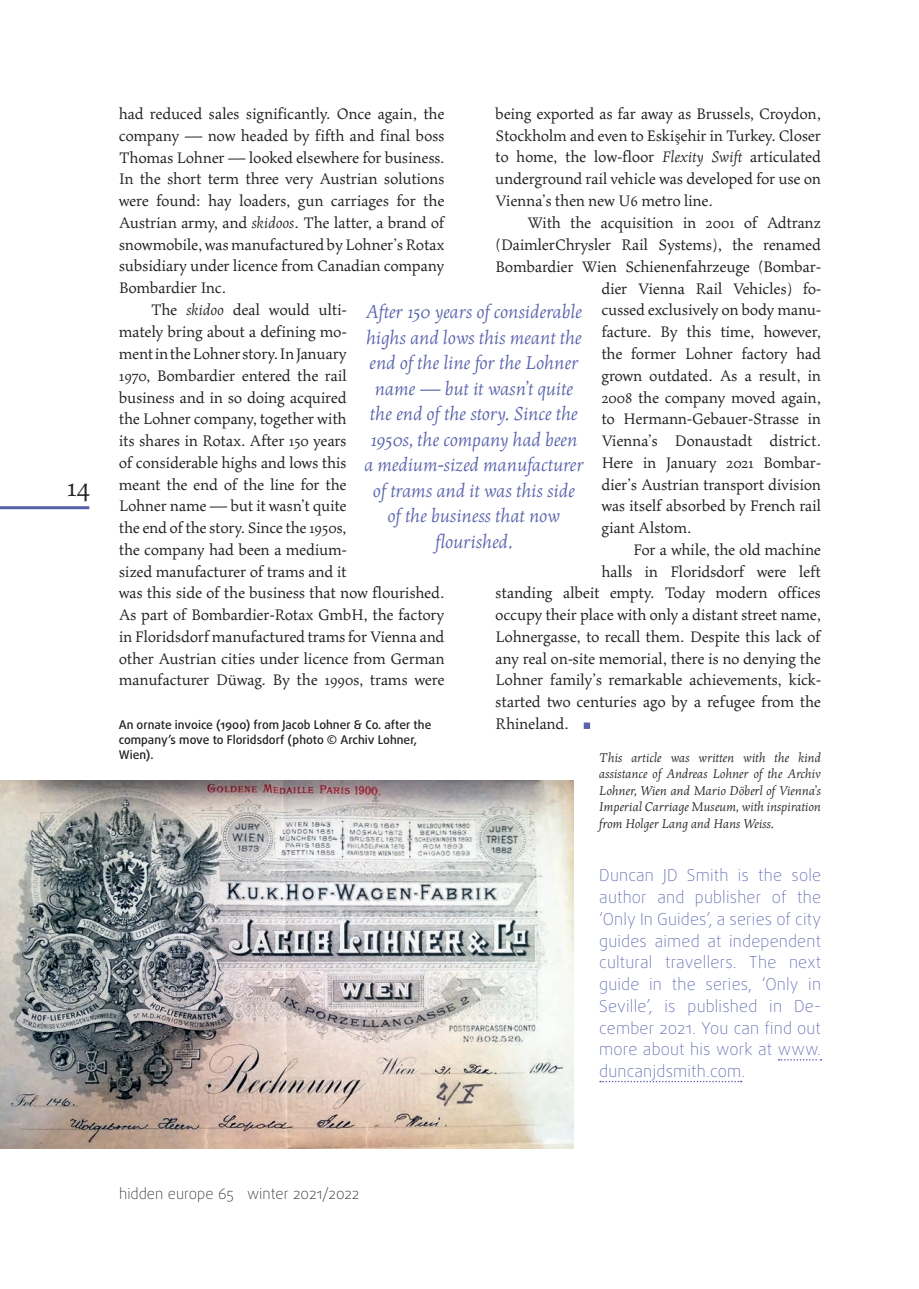
<style>
.page{position:relative;width:919px;height:1289px;background:#fff}
.page>*{position:absolute;margin:0;border:0;box-sizing:border-box;transform-origin:0 0}
.t1{font:30px "Maiola Pro";color:#231f20}
.t2{font:italic 21px/25.5px "Maiola Pro";color:#5862ab;text-align:center}
.t3{font:17.25px/21.8px "Maiola Pro";color:#231f20;text-align:justify}
.t4{font:100 16.5px/21.8px "Daxline Pro";letter-spacing:.01em;color:#5862ab;text-align:justify}
.t5{font:100 15px "Daxline Pro";color:#231f20}
.t6{font:italic 14.25px/16.5px "Maiola Pro";color:#231f20;text-align:justify}
.t7{font:500 12px/15px "Daxline Pro";color:#231f20}
.s1{font-style:italic}
</style>
<div class="page">
<hr style="left:0;top:506px;width:89px;height:3px;background:#5862ab">
<svg style="left:778px;top:1059px;width:43px;height:1px"></svg>
<svg style="left:600px;top:1080px;width:141px;height:2px"></svg>
<img style="left:0;top:780px;width:573px;height:368px">
<svg style="left:583px;top:722px;width:7px;height:7px"></svg>
<h1 class="t1" style="left:67px;top:466px;width:24px">14</h1>
<p class="t3" style="left:495px;top:102px;width:327px">being exported as far away as Brussels, Croydon, Stockholm and even to Eskişehir in Turkey. Closer to home, the low-floor <span class="s1">Flexity Swift</span> articulated underground rail vehicle was developed for use on Vienna’s then new U6 metro line.</p>
<p class="t3" style="left:527px;top:211px;width:295px">With the acquisition in 2001 of Adtranz</p>
<p class="t3" style="left:495px;top:233px;width:327px">(DaimlerChrysler Rail Systems), the renamed</p>
<p class="t3" style="left:495px;top:255px;width:327px">Bombardier Wien Schienenfahrzeuge (Bombar-</p>
<p class="t3" style="left:601px;top:277px;width:221px">dier Vienna Rail Vehicles) fo-</p>
<p class="t3" style="left:601px;top:298px;width:221px">cussed exclusively on body manu-</p>
<p class="t3" style="left:601px;top:320px;width:221px">facture. By this time, however,</p>
<p class="t3" style="left:601px;top:342px;width:221px">the former Lohner factory had</p>
<p class="t3" style="left:601px;top:364px;width:221px">grown outdated. As a result, in</p>
<p class="t3" style="left:601px;top:385px;width:221px">2008 the company moved again,</p>
<p class="t3" style="left:601px;top:407px;width:221px">to Hermann-Gebauer-Strasse in</p>
<p class="t3" style="left:601px;top:429px;width:221px">Vienna’s Donaustadt district.</p>
<p class="t3" style="left:601px;top:451px;width:221px">Here in January 2021 Bombar-</p>
<p class="t3" style="left:601px;top:472px;width:221px">dier’s Austrian transport division</p>
<p class="t3" style="left:601px;top:494px;width:221px">was itself absorbed by French rail</p>
<p class="t3" style="left:601px;top:516px;width:91px">giant Alstom.</p>
<p class="t3" style="left:633px;top:538px;width:189px">For a while, the old machine</p>
<p class="t3" style="left:601px;top:559px;width:221px">halls in Floridsdorf were left</p>
<p class="t3" style="left:495px;top:581px;width:327px">standing albeit empty. Today modern offices</p>
<p class="t3" style="left:495px;top:603px;width:327px">occupy their place with only a distant street name,</p>
<p class="t3" style="left:495px;top:625px;width:327px">Lohnergasse, to recall them. Despite this lack of</p>
<p class="t3" style="left:495px;top:646px;width:327px">any real on-site memorial, there is no denying the</p>
<p class="t3" style="left:495px;top:668px;width:326px">Lohner family’s remarkable achievements, kick-</p>
<p class="t3" style="left:495px;top:690px;width:327px">started two centuries ago by a refugee from the</p>
<p class="t3" style="left:495px;top:712px;width:75px">Rhineland.</p>
<p class="t6" style="left:599px;top:748px;width:223px">This article was written with the kind assistance of Andreas Lohner of the Archiv Lohner, Wien and Mario Döberl of Vienna’s Imperial Carriage Museum, with inspiration from Holger Lang and Hans Weiss.</p>
<p class="t4" style="left:599px;top:864px;width:223px">Duncan JD Smith is the sole author and publisher of the ‘Only In Guides’, a series of city guides aimed at independent cultural travellers. The next guide in the series, ‘Only in Seville’, is published in De&shy;cember 2021. You can find out more about his work at www. duncanjdsmith.com.</p>
<p class="t3" style="left:119px;top:102px;width:327px">had reduced sales significantly. Once again, the</p>
<p class="t3" style="left:119px;top:124px;width:327px">company — now headed by fifth and final boss</p>
<p class="t3" style="left:119px;top:145px;width:327px">Thomas Lohner — looked elsewhere for business.</p>
<p class="t3" style="left:119px;top:167px;width:327px">In the short term three very Austrian solutions</p>
<p class="t3" style="left:119px;top:189px;width:327px">were found: hay loaders, gun carriages for the</p>
<p class="t3" style="left:119px;top:211px;width:327px">Austrian army, and <span class="s1">skidoos</span>. The latter, a brand of</p>
<p class="t3" style="left:119px;top:232px;width:327px">snowmobile, was manufactured by Lohner’s Rotax</p>
<p class="t3" style="left:119px;top:254px;width:327px">subsidiary under licence from Canadian company</p>
<p class="t3" style="left:119px;top:276px;width:109px">Bombardier Inc.</p>
<p class="t3" style="left:151px;top:298px;width:197px">The <span class="s1">skidoo</span> deal would ulti-</p>
<p class="t3" style="left:119px;top:320px;width:229px">mately bring about a defining mo-</p>
<p class="t3" style="left:119px;top:342px;width:229px">ment in the Lohner story. In January</p>
<p class="t3" style="left:119px;top:364px;width:229px">1970, Bombardier entered the rail</p>
<p class="t3" style="left:119px;top:385px;width:229px">business and in so doing acquired</p>
<p class="t3" style="left:119px;top:407px;width:229px">the Lohner company, together with</p>
<p class="t3" style="left:119px;top:429px;width:229px">its shares in Rotax. After 150 years</p>
<p class="t3" style="left:119px;top:451px;width:229px">of considerable highs and lows this</p>
<p class="t3" style="left:119px;top:472px;width:229px">meant the end of the line for the</p>
<p class="t3" style="left:119px;top:494px;width:229px">Lohner name — but it wasn’t quite</p>
<p class="t3" style="left:119px;top:516px;width:229px">the end of the story. Since the 1950s,</p>
<p class="t3" style="left:119px;top:538px;width:228px">the company had been a medium-</p>
<p class="t3" style="left:119px;top:559px;width:229px">sized manufacturer of trams and it</p>
<p class="t3" style="left:119px;top:581px;width:327px">was this side of the business that now flourished.</p>
<p class="t3" style="left:119px;top:603px;width:327px">As part of Bombardier-Rotax GmbH, the factory</p>
<p class="t3" style="left:119px;top:625px;width:327px">in Floridsdorf manufactured trams for Vienna and</p>
<p class="t3" style="left:119px;top:646px;width:327px">other Austrian cities under licence from German</p>
<p class="t3" style="left:119px;top:668px;width:327px">manufacturer Düwag. By the 1990s, trams were</p>
<p class="t2" style="left:364px;top:298px;width:221px">After 150 years of considerable highs and lows this meant the end of the line for the Lohner name — but it wasn’t quite the end of the story. Since the<br>1950s, the company had been a medium-sized manufacturer of trams and it was this side of the business that now flourished.</p>
<p class="t7" style="left:119px;top:717px;width:314px">An ornate invoice (1900) from Jacob Lohner &amp; Co. after the company’s move to Floridsdorf (photo © Archiv Lohner,<br>Wien).</p>
<p class="t5" style="left:119px;top:1183px;width:242px">hidden europe 65 winter 2021/2022</p>
</div>
